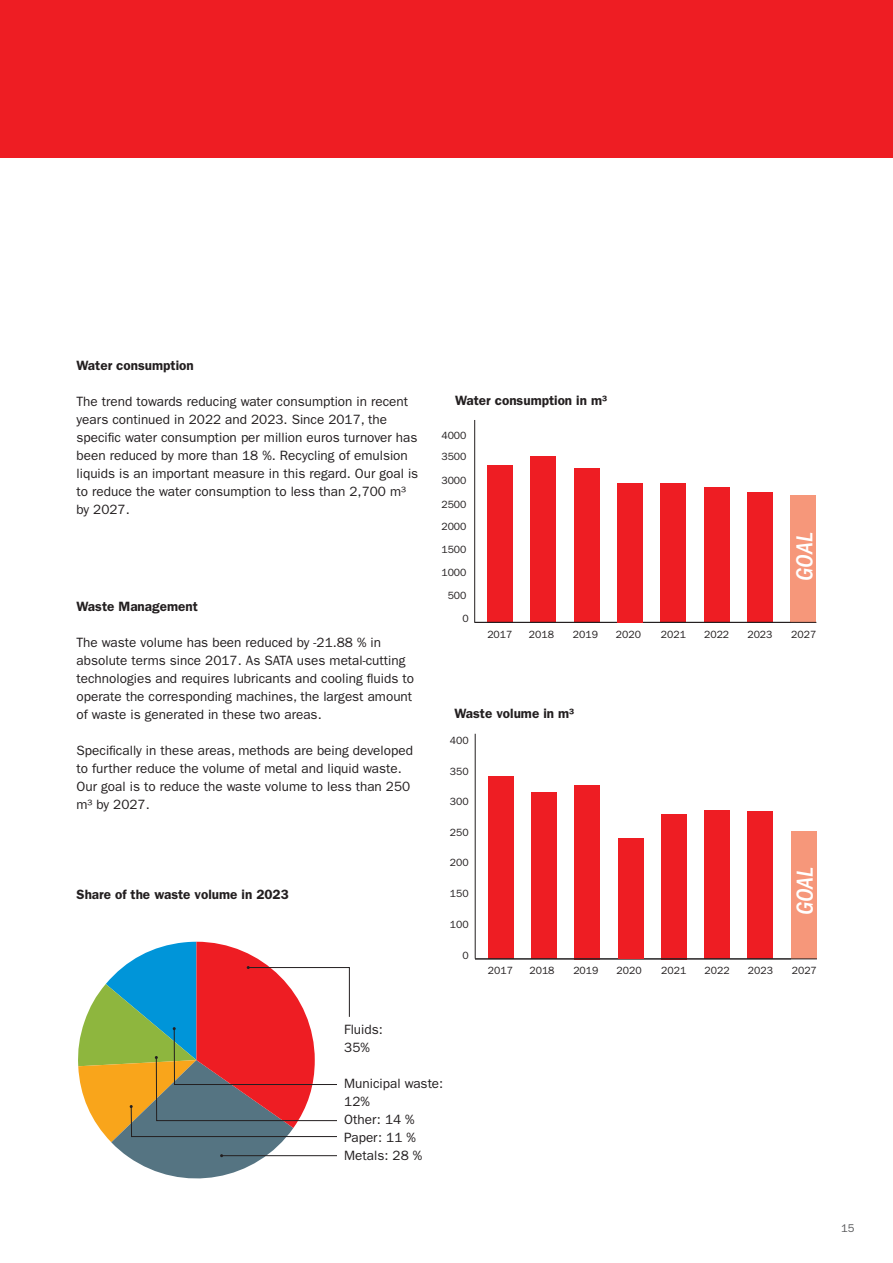
<style>
.page{position:relative;width:893px;height:1263px;background:#fff}
.page>*{position:absolute;margin:0;border:0;box-sizing:border-box;transform-origin:0 0}
.Zitat{font:italic 500 condensed 24px "ITC Franklin Gothic Std";color:#fff}
.Fliesstext{font:13.5px/18px "ITC Franklin Gothic Std";color:#231f20}
.Fliesstext-2{font:600 13.5px "ITC Franklin Gothic Std";color:#231f20}
.t1{font:11.25px "ITC Franklin Gothic Std";color:#57585a}
.t2{font:10.5px "ITC Franklin Gothic Std";color:#231f20}
</style>
<div class="page">
<div style="left:0;top:0;width:893px;height:157px;background:#ee1d23"></div>
<div style="left:488px;top:776px;width:25px;height:183px;background:#ee1d23"></div>
<hr style="left:475px;top:734px;width:1px;height:225px;background:#231f20">
<div style="left:531px;top:792px;width:26px;height:167px;background:#ee1d23"></div>
<div style="left:574px;top:785px;width:26px;height:174px;background:#ee1d23"></div>
<div style="left:661px;top:814px;width:26px;height:145px;background:#ee1d23"></div>
<div style="left:704px;top:810px;width:26px;height:149px;background:#ee1d23"></div>
<div style="left:748px;top:812px;width:25px;height:147px;background:#ee1d23"></div>
<div style="left:791px;top:831px;width:26px;height:128px;background:#f6977a"></div>
<hr style="left:475px;top:959px;width:342px;height:1px;background:#231f20">
<div style="left:618px;top:838px;width:25px;height:121px;background:#ee1d23"></div>
<svg style="left:78px;top:942px;width:272px;height:237px"></svg>
<div style="left:487px;top:465px;width:26px;height:158px;background:#ee1d23"></div>
<hr style="left:474px;top:420px;width:1px;height:202px;background:#231f20">
<div style="left:531px;top:456px;width:25px;height:167px;background:#ee1d23"></div>
<div style="left:574px;top:468px;width:25px;height:155px;background:#ee1d23"></div>
<div style="left:661px;top:483px;width:25px;height:140px;background:#ee1d23"></div>
<div style="left:704px;top:487px;width:25px;height:136px;background:#ee1d23"></div>
<div style="left:747px;top:492px;width:26px;height:131px;background:#ee1d23"></div>
<div style="left:791px;top:495px;width:25px;height:128px;background:#f6977a"></div>
<hr style="left:475px;top:622px;width:341px;height:1px;background:#231f20">
<div style="left:617px;top:483px;width:26px;height:140px;background:#ee1d23"></div>
<p class="Fliesstext-2" style="left:77px;top:358px;width:119px">Water consumption</p>
<p class="Fliesstext" style="left:77px;top:393px;width:343px">The trend towards reducing water consumption in recent years continued in 2022 and 2023. Since 2017, the specific water consumption per million euros turnover has been reduced by more than 18 %. Recycling of emulsion liquids is an important measure in this regard. Our goal is to reduce the water consumption to less than 2,700 m³ by 2027.</p>
<p class="Fliesstext-2" style="left:77px;top:598px;width:123px">Waste Management</p>
<p class="Fliesstext" style="left:77px;top:633px;width:339px">The waste volume has been reduced by -21.88 % in absolute terms since 2017. As SATA uses metal-cutting technologies and requires lubricants and cooling fluids to operate the corresponding machines, the largest amount of waste is generated in these two areas.</p>
<p class="Fliesstext" style="left:77px;top:741px;width:338px">Specifically in these areas, methods are being developed to further reduce the volume of metal and liquid waste.<br>Our goal is to reduce the waste volume to less than 250 m³ by 2027.</p>
<p class="Fliesstext-2" style="left:77px;top:886px;width:214px">Share of the waste volume in 2023</p>
<p class="Fliesstext-2" style="left:455px;top:393px;width:154px">Water consumption in m³</p>
<p class="t2" style="left:441px;top:429px;width:27px">4000</p>
<p class="t2" style="left:441px;top:451px;width:27px">3500</p>
<p class="t2" style="left:441px;top:475px;width:27px">3000</p>
<p class="t2" style="left:441px;top:498px;width:27px">2500</p>
<p class="t2" style="left:441px;top:521px;width:27px">2000</p>
<p class="t2" style="left:441px;top:544px;width:27px">1500</p>
<p class="t2" style="left:441px;top:567px;width:27px">1000</p>
<p class="t2" style="left:448px;top:590px;width:20px">500</p>
<p class="t2" style="left:462px;top:612px;width:8px">0</p>
<p class="Zitat" style="left:791px;top:581px;width:50px;rotate:-90deg">GOAL</p>
<p class="t2" style="left:487px;top:628px;width:27px">2017</p>
<p class="t2" style="left:529px;top:628px;width:27px">2018</p>
<p class="t2" style="left:573px;top:628px;width:27px">2019</p>
<p class="t2" style="left:616px;top:628px;width:27px">2020</p>
<p class="t2" style="left:661px;top:628px;width:27px">2021</p>
<p class="t2" style="left:704px;top:628px;width:27px">2022</p>
<p class="t2" style="left:747px;top:628px;width:27px">2023</p>
<p class="t2" style="left:791px;top:628px;width:27px">2027</p>
<p class="Fliesstext-2" style="left:454px;top:705px;width:121px">Waste volume in m³</p>
<p class="t2" style="left:450px;top:734px;width:20px">400</p>
<p class="t2" style="left:450px;top:765px;width:20px">350</p>
<p class="t2" style="left:450px;top:795px;width:20px">300</p>
<p class="t2" style="left:450px;top:826px;width:20px">250</p>
<p class="t2" style="left:450px;top:857px;width:20px">200</p>
<p class="t2" style="left:450px;top:888px;width:20px">150</p>
<p class="t2" style="left:450px;top:918px;width:20px">100</p>
<p class="t2" style="left:462px;top:949px;width:8px">0</p>
<p class="t2" style="left:488px;top:965px;width:27px">2017</p>
<p class="t2" style="left:529px;top:965px;width:27px">2018</p>
<p class="t2" style="left:573px;top:965px;width:27px">2019</p>
<p class="Zitat" style="left:792px;top:915px;width:50px;rotate:-90deg">GOAL</p>
<p class="t2" style="left:616px;top:965px;width:27px">2020</p>
<p class="t2" style="left:661px;top:965px;width:27px">2021</p>
<p class="t2" style="left:705px;top:965px;width:27px">2022</p>
<p class="t2" style="left:748px;top:965px;width:27px">2023</p>
<p class="t2" style="left:792px;top:965px;width:27px">2027</p>
<p class="Fliesstext" style="left:344px;top:1021px;width:40px">Fluids:</p>
<p class="Fliesstext" style="left:344px;top:1039px;width:27px">35%</p>
<p class="Fliesstext" style="left:344px;top:1075px;width:101px">Municipal waste:</p>
<p class="Fliesstext" style="left:344px;top:1093px;width:27px">12%</p>
<p class="Fliesstext" style="left:344px;top:1111px;width:72px">Other: 14 %</p>
<p class="Fliesstext" style="left:344px;top:1129px;width:73px">Paper: 11 %</p>
<p class="Fliesstext" style="left:344px;top:1147px;width:80px">Metals: 28 %</p>
<p class="t1" style="left:841px;top:1222px;width:15px">15</p>
</div>
